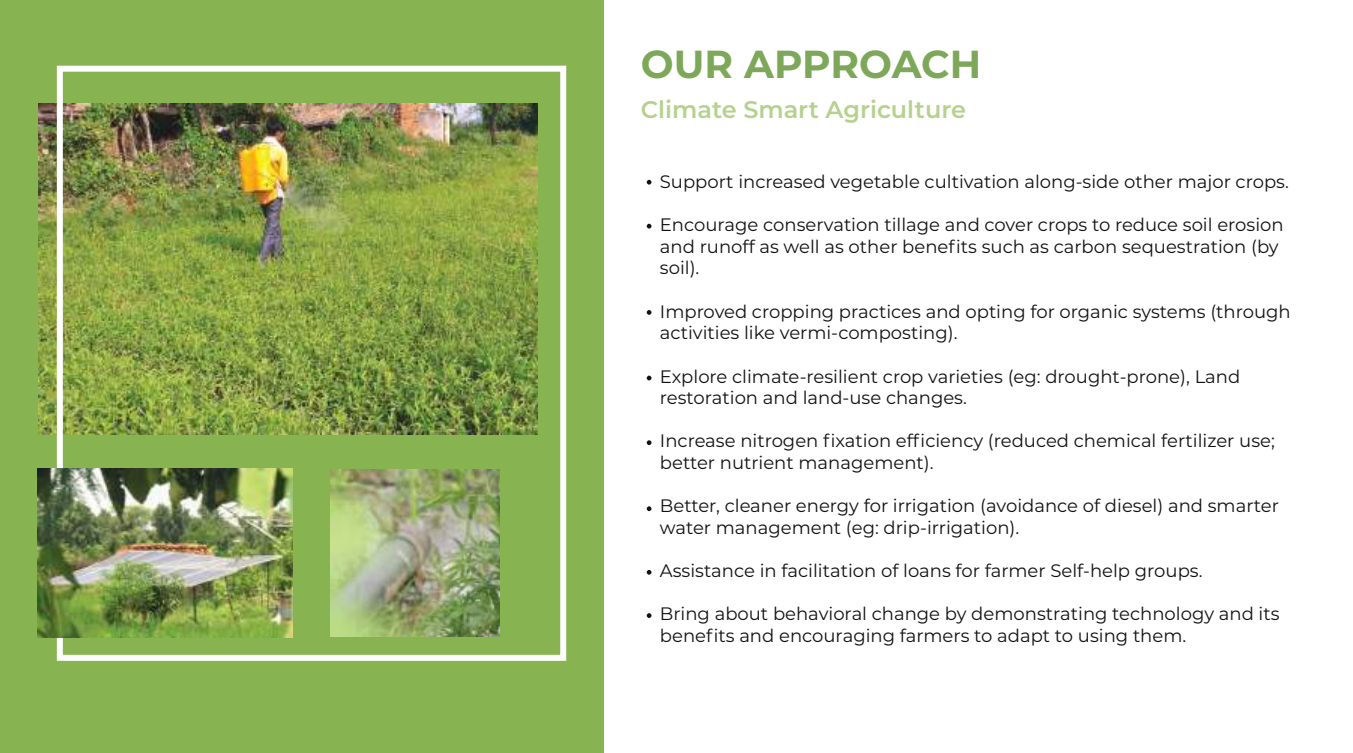
<style>
.page{position:relative;width:1353px;height:753px;background:#fff}
.page>*{position:absolute;margin:0;border:0;box-sizing:border-box;transform-origin:0 0}
.t1{font:700 39px "Montserrat";color:#7ea859}
.t2{font:600 24px "Montserrat";color:#b6d18d}
.t3{font:18px/21.6px "Montserrat";color:#111213}
</style>
<div class="page">
<div style="left:0;top:0;width:603px;height:753px;background:#87b450"></div>
<img style="left:38px;top:103px;width:500px;height:332px">
<svg style="left:646px;top:180px;width:5px;height:4px"></svg>
<svg style="left:646px;top:224px;width:5px;height:4px"></svg>
<svg style="left:646px;top:310px;width:5px;height:5px"></svg>
<svg style="left:646px;top:375px;width:5px;height:5px"></svg>
<svg style="left:646px;top:440px;width:5px;height:5px"></svg>
<svg style="left:646px;top:506px;width:5px;height:5px"></svg>
<svg style="left:646px;top:570px;width:5px;height:4px"></svg>
<svg style="left:646px;top:613px;width:5px;height:5px"></svg>
<div style="left:57px;top:66px;width:509px;height:594px;border:6px solid #fff"></div>
<img style="left:38px;top:468px;width:254px;height:169px">
<img style="left:330px;top:469px;width:169px;height:167px">
<h1 class="t1" style="left:640px;top:36px;width:342px">OUR APPROACH</h1>
<h2 class="t2" style="left:640px;top:92px;width:327px">Climate Smart Agriculture</h2>
<p class="t3" style="left:660px;top:170px;width:630px">Support increased vegetable cultivation along-side other major crops.</p>
<p class="t3" style="left:660px;top:213px;width:625px">Encourage conservation tillage and cover crops to reduce soil erosion and runoff as well as other benefits such as carbon sequestration (by soil).</p>
<p class="t3" style="left:660px;top:300px;width:632px">Improved cropping practices and opting for organic systems (through activities like vermi-composting).</p>
<p class="t3" style="left:660px;top:364px;width:582px">Explore climate-resilient crop varieties (eg: drought-prone), Land restoration and land-use changes.</p>
<p class="t3" style="left:660px;top:429px;width:616px">Increase nitrogen fixation efficiency (reduced chemical fertilizer use; better nutrient management).</p>
<p class="t3" style="left:660px;top:494px;width:620px">Better, cleaner energy for irrigation (avoidance of diesel) and smarter water management (eg: drip-irrigation).</p>
<p class="t3" style="left:660px;top:559px;width:544px">Assistance in facilitation of loans for farmer Self-help groups.</p>
<p class="t3" style="left:660px;top:602px;width:621px">Bring about behavioral change by demonstrating technology and its benefits and encouraging farmers to adapt to using them.</p>
</div>
